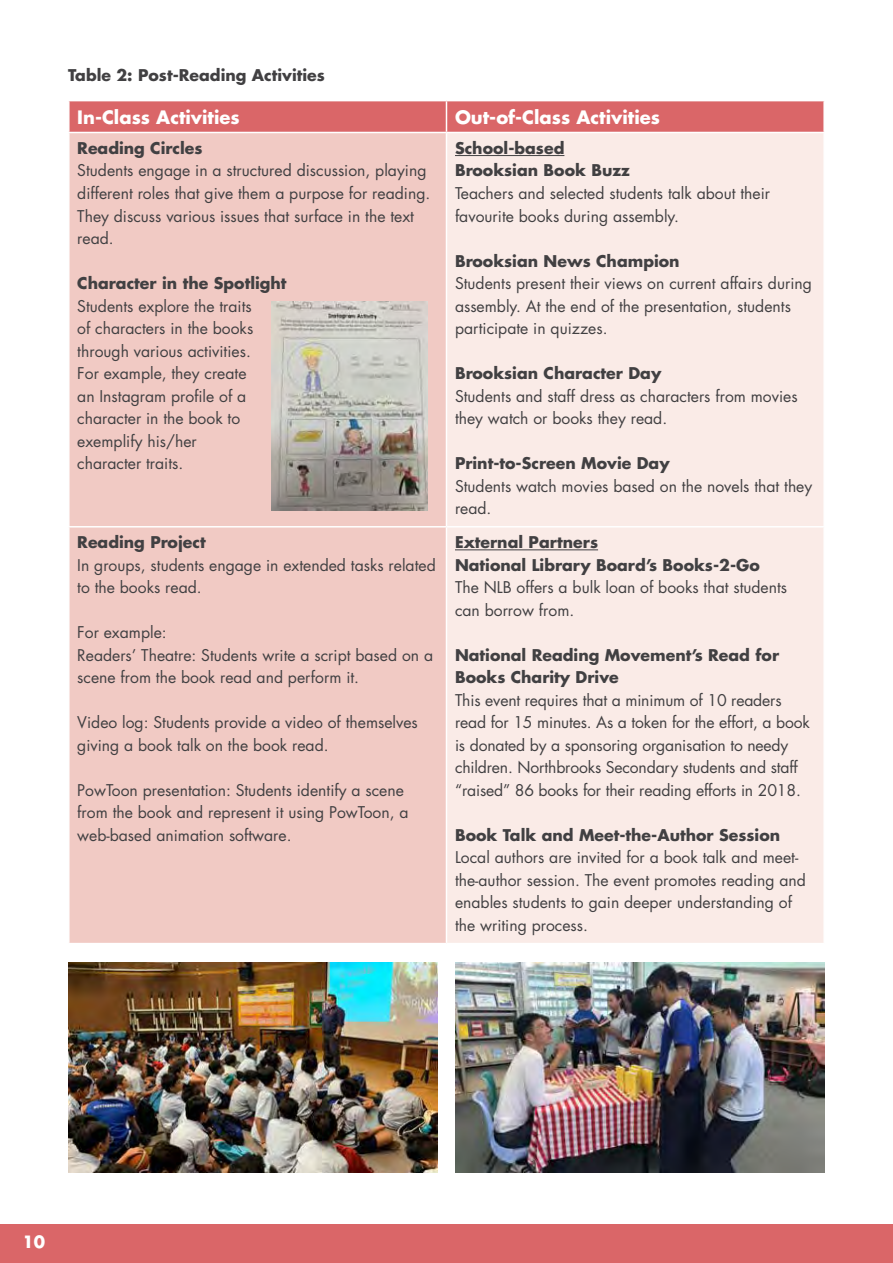
<style>
.page{position:relative;width:893px;height:1263px;background:#fff}
.page>*{position:absolute;margin:0;border:0;box-sizing:border-box;transform-origin:0 0}
.t1{font:700 18px "Futura Std";color:#fff}
.t2{font:700 16.5px "Futura Std";color:#fff}
.t3{font:15.75px/22.5px "Futura Std";color:#414042}
.t4{font:700 15.75px/22.5px "Futura Std";color:#414042}
</style>
<div class="page">
<div style="left:0;top:1224px;width:893px;height:39px;background:#da6668"></div>
<div style="left:70px;top:101px;width:753px;height:31px;background:#da6668"></div>
<div style="left:70px;top:133px;width:376px;height:810px;background:#f1cac4"></div>
<div style="left:447px;top:133px;width:376px;height:810px;background:#faebe7"></div>
<hr style="left:446px;top:101px;width:1px;height:31px;background:#fff">
<hr style="left:68px;top:526px;width:378px;height:1px;background:#fff">
<hr style="left:446px;top:526px;width:379px;height:1px;background:#fff">
<hr style="left:455px;top:155px;width:109px;height:1px;background:#414042">
<hr style="left:455px;top:549px;width:143px;height:1px;background:#414042">
<img style="left:271px;top:302px;width:157px;height:209px">
<img style="left:68px;top:962px;width:369px;height:210px">
<img style="left:455px;top:962px;width:370px;height:210px">
<p class="t4" style="left:68px;top:64px;width:258px">Table 2: Post-Reading Activities</p>
<p class="t1" style="left:77px;top:105px;width:164px">In-Class Activities</p>
<p class="t1" style="left:455px;top:105px;width:207px">Out-of-Class Activities</p>
<p class="t4" style="left:77px;top:137px;width:127px">Reading Circles</p>
<p class="t3" style="left:77px;top:160px;width:355px">Students engage in a structured discussion, playing different roles that give them a purpose for reading.<br>They discuss various issues that surface in the text read.</p>
<p class="t4" style="left:77px;top:272px;width:211px">Character in the Spotlight</p>
<p class="t3" style="left:77px;top:295px;width:178px">Students explore the traits of characters in the books through various activities.<br>For example, they create an Instagram profile of a character in the book to exemplify his/her character traits.</p>
<p class="t4" style="left:455px;top:137px;width:176px">School-based<br>Brooksian Book Buzz</p>
<p class="t3" style="left:455px;top:182px;width:317px">Teachers and selected students talk about their favourite books during assembly.</p>
<p class="t4" style="left:455px;top:249px;width:226px">Brooksian News Champion</p>
<p class="t3" style="left:455px;top:272px;width:358px">Students present their views on current affairs during assembly. At the end of the presentation, students participate in quizzes.</p>
<p class="t4" style="left:455px;top:362px;width:208px">Brooksian Character Day</p>
<p class="t3" style="left:455px;top:385px;width:344px">Students and staff dress as characters from movies they watch or books they read.</p>
<p class="t4" style="left:455px;top:452px;width:216px">Print-to-Screen Movie Day</p>
<p class="t3" style="left:455px;top:475px;width:359px">Students watch movies based on the novels that they read.</p>
<p class="t4" style="left:77px;top:531px;width:130px">Reading Project</p>
<p class="t3" style="left:77px;top:554px;width:360px">In groups, students engage in extended tasks related to the books read.</p>
<p class="t3" style="left:77px;top:621px;width:357px">For example:<br>Readers’ Theatre: Students write a script based on a scene from the book read and perform it.</p>
<p class="t3" style="left:77px;top:711px;width:342px">Video log: Students provide a video of themselves giving a book talk on the book read.</p>
<p class="t3" style="left:77px;top:779px;width:333px">PowToon presentation: Students identify a scene from the book and represent it using PowToon, a web-based animation software.</p>
<p class="t4" style="left:455px;top:531px;width:306px">External Partners<br>National Library Board’s Books-2-Go</p>
<p class="t3" style="left:455px;top:576px;width:334px">The NLB offers a bulk loan of books that students can borrow from.</p>
<p class="t4" style="left:455px;top:643px;width:326px">National Reading Movement’s Read for<br>Books Charity Drive</p>
<p class="t3" style="left:455px;top:689px;width:356px">This event requires that a minimum of 10 readers read for 15 minutes. As a token for the effort, a book is donated by a sponsoring organisation to needy children. Northbrooks Secondary students and staff “raised” 86 books for their reading efforts in 2018.</p>
<p class="t4" style="left:455px;top:823px;width:327px">Book Talk and Meet-the-Author Session</p>
<p class="t3" style="left:455px;top:846px;width:352px">Local authors are invited for a book talk and meet&shy;the-author session. The event promotes reading and enables students to gain deeper understanding of the writing process.</p>
<p class="t2" style="left:22px;top:1231px;width:24px">10</p>
</div>
